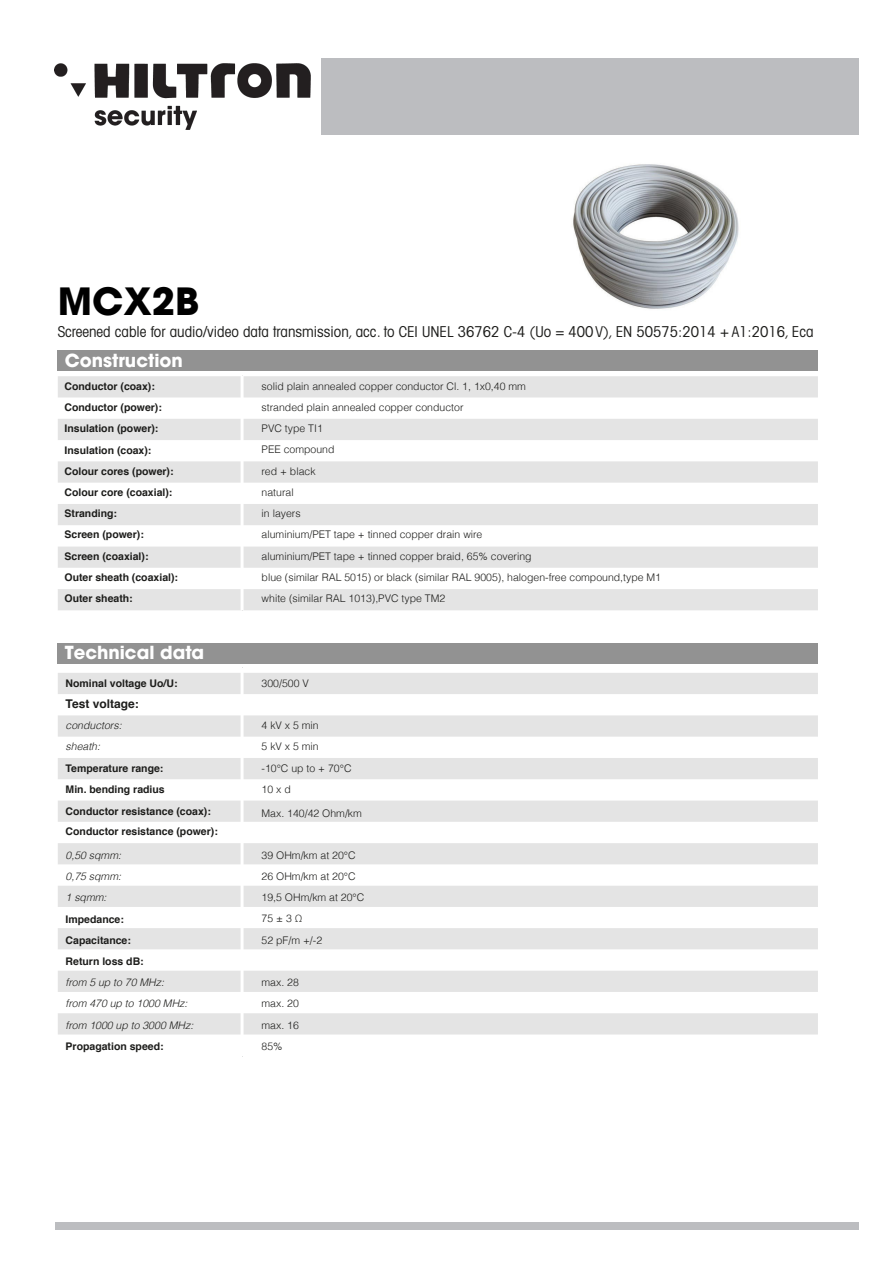
<style>
.page{position:relative;width:893px;height:1263px;background:#fff}
.page>*{position:absolute;margin:0;border:0;box-sizing:border-box;transform-origin:0 0}
.t1{font:700 37.5px "Avant Garde LT";color:#000}
.t2{font:700 18px "Avant Garde LT";color:#fff}
.t3{font:condensed 15px "Avant Garde";color:#1d1d1b}
.t4{font:700 12px "Helvetica";color:#1d1d1b}
.t5{font:300 10.5px "Helvetica";color:#1d1d1b}
.t6{font:700 10.5px "Helvetica";color:#1d1d1b}
.t7{font:italic 300 10.5px "Helvetica";color:#1d1d1b}
</style>
<div class="page">
<svg style="left:58px;top:376px;width:760px;height:234px;fill:#e4e4e4"></svg>
<svg style="left:58px;top:673px;width:760px;height:234px;fill:#e4e4e4"></svg>
<svg style="left:58px;top:928px;width:760px;height:106px;fill:#e4e4e4"></svg>
<div style="left:58px;top:350px;width:760px;height:21px;background:#929292"></div>
<div style="left:58px;top:643px;width:760px;height:21px;background:#929292"></div>
<img style="left:573px;top:164px;width:166px;height:145px">
<hr style="left:241px;top:375px;width:3px;height:235px;background:#fff">
<hr style="left:241px;top:668px;width:3px;height:388px;background:#fff">
<div style="left:321px;top:59px;width:537px;height:76px;background:#bcbdc0"></div>
<img style="left:55px;top:63px;width:255px;height:66px">
<div style="left:55px;top:1222px;width:803px;height:8px;background:#bcbdc0"></div>
<h1 class="t1" style="left:58px;top:277px;width:143px">MCX2B</h1>
<h2 class="t2" style="left:65px;top:349px;width:120px">Construction</h2>
<h3 class="t3" style="left:58px;top:322px;width:757px">Screened cable for audio/video data transmission, acc. to CEI UNEL 36762 C-4 (Uo = 400 V), EN 50575:2014 + A1:2016, Eca</h3>
<p class="t6" style="left:65px;top:378px;width:92px">Conductor (coax):</p>
<p class="t5" style="left:262px;top:377px;width:266px">solid plain annealed copper conductor Cl. 1, 1x0,40 mm</p>
<p class="t6" style="left:65px;top:399px;width:99px">Conductor (power):</p>
<p class="t5" style="left:262px;top:398px;width:203px">stranded plain annealed copper conductor</p>
<p class="t6" style="left:65px;top:420px;width:95px">Insulation (power):</p>
<p class="t5" style="left:262px;top:419px;width:63px">PVC type TI1</p>
<p class="t6" style="left:65px;top:441px;width:88px">Insulation (coax):</p>
<p class="t5" style="left:262px;top:441px;width:74px">PEE compound</p>
<p class="t6" style="left:65px;top:463px;width:111px">Colour cores (power):</p>
<p class="t5" style="left:262px;top:462px;width:56px">red + black</p>
<p class="t6" style="left:65px;top:484px;width:109px">Colour core (coaxial):</p>
<p class="t5" style="left:262px;top:483px;width:34px">natural</p>
<p class="t6" style="left:65px;top:505px;width:54px">Stranding:</p>
<p class="t5" style="left:262px;top:505px;width:41px">in layers</p>
<p class="t6" style="left:65px;top:526px;width:81px">Screen (power):</p>
<p class="t5" style="left:262px;top:525px;width:222px">aluminium/PET tape + tinned copper drain wire</p>
<p class="t6" style="left:65px;top:548px;width:86px">Screen (coaxial):</p>
<p class="t5" style="left:262px;top:547px;width:272px">aluminium/PET tape + tinned copper braid, 65% covering</p>
<p class="t6" style="left:65px;top:569px;width:115px">Outer sheath (coaxial):</p>
<p class="t5" style="left:262px;top:568px;width:401px">blue (similar RAL 5015) or black (similar RAL 9005), halogen-free compound,type M1</p>
<p class="t6" style="left:65px;top:589px;width:70px">Outer sheath:</p>
<p class="t5" style="left:262px;top:589px;width:185px">white (similar RAL 1013),PVC type TM2</p>
<h2 class="t2" style="left:65px;top:641px;width:141px">Technical data</h2>
<p class="t6" style="left:66px;top:675px;width:114px">Nominal voltage Uo/U:</p>
<p class="t5" style="left:262px;top:674px;width:49px">300/500 V</p>
<p class="t4" style="left:66px;top:694px;width:75px">Test voltage:</p>
<p class="t7" style="left:66px;top:716px;width:58px">conductors:</p>
<p class="t5" style="left:262px;top:716px;width:59px">4 kV x 5 min</p>
<p class="t7" style="left:66px;top:738px;width:36px">sheath:</p>
<p class="t5" style="left:262px;top:738px;width:59px">5 kV x 5 min</p>
<p class="t6" style="left:66px;top:760px;width:99px">Temperature range:</p>
<p class="t5" style="left:262px;top:759px;width:92px">-10°C up to + 70°C</p>
<p class="t6" style="left:66px;top:781px;width:101px">Min. bending radius</p>
<p class="t5" style="left:262px;top:780px;width:31px">10 x d</p>
<p class="t6" style="left:66px;top:803px;width:147px">Conductor resistance (coax):</p>
<p class="t5" style="left:262px;top:804px;width:102px">Max. 140/42 Ohm/km</p>
<p class="t6" style="left:66px;top:823px;width:154px">Conductor resistance (power):</p>
<p class="t7" style="left:66px;top:846px;width:57px">0,50 sqmm:</p>
<p class="t5" style="left:262px;top:846px;width:96px">39 OHm/km at 20°C</p>
<p class="t7" style="left:66px;top:867px;width:57px">0,75 sqmm:</p>
<p class="t5" style="left:262px;top:867px;width:96px">26 OHm/km at 20°C</p>
<p class="t7" style="left:66px;top:888px;width:42px">1 sqmm:</p>
<p class="t5" style="left:262px;top:888px;width:104px">19,5 OHm/km at 20°C</p>
<p class="t6" style="left:66px;top:910px;width:60px">Impedance:</p>
<p class="t5" style="left:262px;top:910px;width:42px">75 ± 3 Ω</p>
<p class="t6" style="left:66px;top:932px;width:67px">Capacitance:</p>
<p class="t5" style="left:262px;top:931px;width:62px">52 pF/m +/-2</p>
<p class="t6" style="left:66px;top:953px;width:80px">Return loss dB:</p>
<p class="t7" style="left:66px;top:973px;width:100px">from 5 up to 70 MHz:</p>
<p class="t5" style="left:262px;top:973px;width:39px">max. 28</p>
<p class="t7" style="left:66px;top:995px;width:123px">from 470 up to 1000 MHz:</p>
<p class="t5" style="left:262px;top:995px;width:39px">max. 20</p>
<p class="t7" style="left:66px;top:1016px;width:129px">from 1000 up to 3000 MHz:</p>
<p class="t5" style="left:262px;top:1016px;width:39px">max. 16</p>
<p class="t6" style="left:66px;top:1038px;width:100px">Propagation speed:</p>
<p class="t5" style="left:262px;top:1037px;width:23px">85%</p>
</div>
